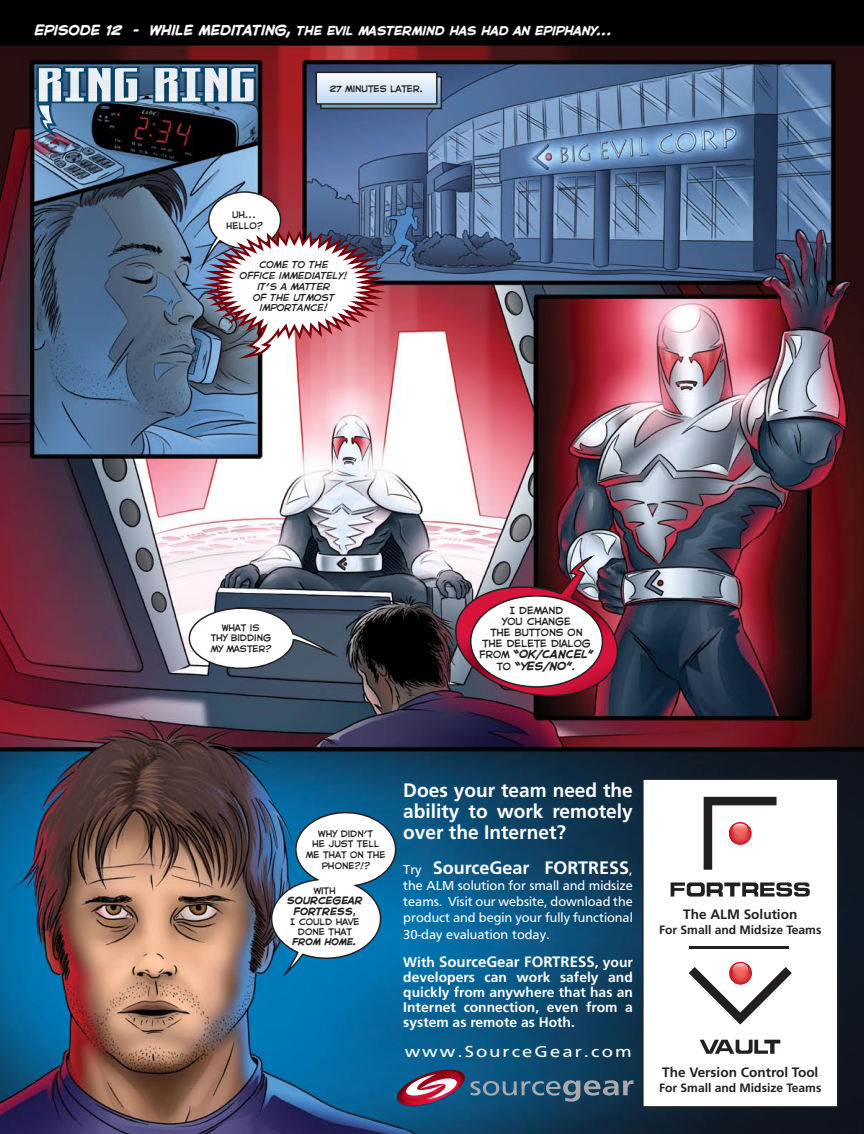
<style>
.page{position:relative;width:864px;height:1134px;background:#fff}
.page>*{position:absolute;margin:0;border:0;box-sizing:border-box;transform-origin:0 0}
.t1{font:700 19.5px/21px "Frutiger";color:#fff;text-align:justify}
.t2{font:700 18px "Frutiger";color:#fff}
.t3{font:16.5px "Frutiger";letter-spacing:.11em;color:#fff;scale:1.18 1}
.t4{font:700 15px "Frutiger";color:#fff}
.t5{font:700 13.8px/15px "Frutiger";color:#fff;text-align:justify}
.t6{font:700 13.65px "Frutiger";color:#231f20}
.t7{font:13.5px/16.2px "Frutiger";color:#fff;text-align:justify}
.t8{font:700 12.15px "Frutiger";color:#231f20}
.t9{font:italic 700 10.95px "CC Astro City Int";color:#fff}
.t10{font:italic 700 9.9px/11.9px "CC Astro City Int";color:#231f20;text-align:center}
.t11{font:9.15px/10.9px "CC Astro City Int";color:#231f20;text-align:center}
.t12{font:italic 700 9px/10.8px "CC Astro City Int";color:#231f20;text-align:center}
.t13{font:italic 8.7px/10.9px "CC Astro City Int";color:#231f20;text-align:center}
.t14{font:8.25px/10.8px "CC Astro City Int";color:#231f20;text-align:center}
.t15{font:italic 700 8.25px "CC Astro City Int";color:#231f20}
.s1{font-size:12.3px}
.s2{font-weight:400;font-style:normal;font-size:9.15px}
.s3{font-size:8.25px}
.s4{font-weight:400;font-style:normal;font-size:8.25px}
.s5{font-weight:400;font-size:13.5px}
.s6{font-size:13.8px}
</style>
<div class="page">
<img style="left:0;top:0;width:864px;height:1134px">
<svg style="left:188px;top:607px;width:146px;height:63px"></svg>
<img style="left:448px;top:557px;width:176px;height:147px">
<div style="left:471px;top:596px;width:131px;height:91px;background:#fff;border-radius:50%"></div>
<div style="left:470px;top:595px;width:133px;height:93px;border:2px solid #231f20;border-radius:50%"></div>
<svg style="left:34px;top:23px;width:89px;height:14px"></svg>
<svg style="left:133px;top:28px;width:6px;height:4px"></svg>
<svg style="left:150px;top:11px;width:141px;height:27px;background:#060505"></svg>
<svg style="left:297px;top:0;width:314px;height:37px;background:#040303"></svg>
<svg style="left:395px;top:1068px;width:238px;height:41px;background:#3c5674"></svg>
<div style="left:643px;top:779px;width:195px;height:328px;background:#fff"></div>
<div style="left:642px;top:778px;width:196px;height:330px;border:2px solid #231f20"></div>
<hr style="left:689px;top:947px;width:100px;height:2px;background:#231f20">
<svg style="left:704px;top:797px;width:73px;height:73px"></svg>
<svg style="left:671px;top:882px;width:139px;height:15px"></svg>
<svg style="left:729px;top:822px;width:22px;height:23px"></svg>
<svg style="left:732px;top:823px;width:16px;height:12px"></svg>
<svg style="left:729px;top:962px;width:23px;height:22px"></svg>
<svg style="left:733px;top:963px;width:15px;height:12px"></svg>
<svg style="left:689px;top:967px;width:103px;height:58px"></svg>
<svg style="left:700px;top:1040px;width:80px;height:14px"></svg>
<div style="left:321px;top:77px;width:120px;height:31px;background:linear-gradient(to right,#739cbd,#739cbd)"></div>
<div style="left:320px;top:76px;width:122px;height:33px;border:2px solid #231f20"></div>
<svg style="left:319px;top:75px;width:116px;height:27px;background:#dbeaf7"></svg>
<div style="left:316px;top:72px;width:122px;height:33px;border:2px solid #231f20"></div>
<svg style="left:270px;top:811px;width:127px;height:164px"></svg>
<img style="left:195px;top:190px;width:199px;height:169px">
<svg style="left:35px;top:66px;width:221px;height:71px;background:#61768a"></svg>
<p class="t9" style="left:35px;top:24px;width:579px"><span class="s1">EPISODE 12 - WHILE MEDITATING,</span> THE EVIL MASTERMIND HAS HAD AN EPIPHANY...</p>
<p class="t14" style="left:226px;top:209px;width:38px">UH...<br>HELLO?</p>
<p class="t14" style="left:329px;top:83px;width:96px">27 MINUTES LATER.</p>
<p class="t13" style="left:240px;top:259px;width:110px">COME TO THE<br>OFFICE IMMEDIATELY!<br>IT’S A MATTER<br>OF THE UTMOST<br>IMPORTANCE!</p>
<p class="t14" style="left:211px;top:622px;width:62px">WHAT IS<br>THY BIDDING<br>MY MASTER?</p>
<p class="t11" style="left:483px;top:605px;width:110px">I DEMAND<br>YOU CHANGE<br>THE BUTTONS ON<br>THE DELETE DIALOG</p>
<p class="t10" style="left:479px;top:649px;width:116px"><span class="s2">FROM</span> “OK/CANCEL”<br><span class="s2">TO</span> “YES/NO”<span class="s3">.</span></p>
<p class="t14" style="left:306px;top:828px;width:82px">WHY DIDN’T<br>HE JUST TELL<br>ME THAT ON THE<br>PHONE?!?</p>
<p class="t14" style="left:314px;top:885px;width:23px">WITH</p>
<p class="t12" style="left:287px;top:895px;width:77px">SOURCEGEAR<br>FORTRESS<span class="s4">,</span></p>
<p class="t14" style="left:290px;top:917px;width:71px;line-height:9.9px">I COULD HAVE<br>DONE THAT</p>
<p class="t15" style="left:292px;top:936px;width:66px">FROM HOME.</p>
<h1 class="t1" style="left:403px;top:779px;width:231px">Does your team need the ability to work remotely over the Internet?</h1>
<h2 class="t2" style="left:403px;top:857px;width:231px"><span class="s5">Try</span> SourceGear FORTRESS<span class="s5">,</span></h2>
<p class="t7" style="left:403px;top:877px;width:231px">the ALM solution for small and midsize teams. Visit our website, download the product and begin your fully functional 30-day evaluation today.</p>
<p class="t4" style="left:403px;top:953px;width:231px"><span class="s6">With</span> SourceGear FORTRESS<span class="s6">, your</span></p>
<p class="t5" style="left:403px;top:970px;width:231px">developers can work safely and quickly from anywhere that has an Internet connection, even from a system as remote as Hoth.</p>
<p class="t3" style="left:405px;top:1042px;width:194px">www.SourceGear.com</p>
<p class="t6" style="left:683px;top:907px;width:116px">The ALM Solution</p>
<p class="t8" style="left:659px;top:923px;width:164px">For Small and Midsize Teams</p>
<p class="t6" style="left:662px;top:1065px;width:158px">The Version Control Tool</p>
<p class="t8" style="left:659px;top:1081px;width:164px">For Small and Midsize Teams</p>
</div>
